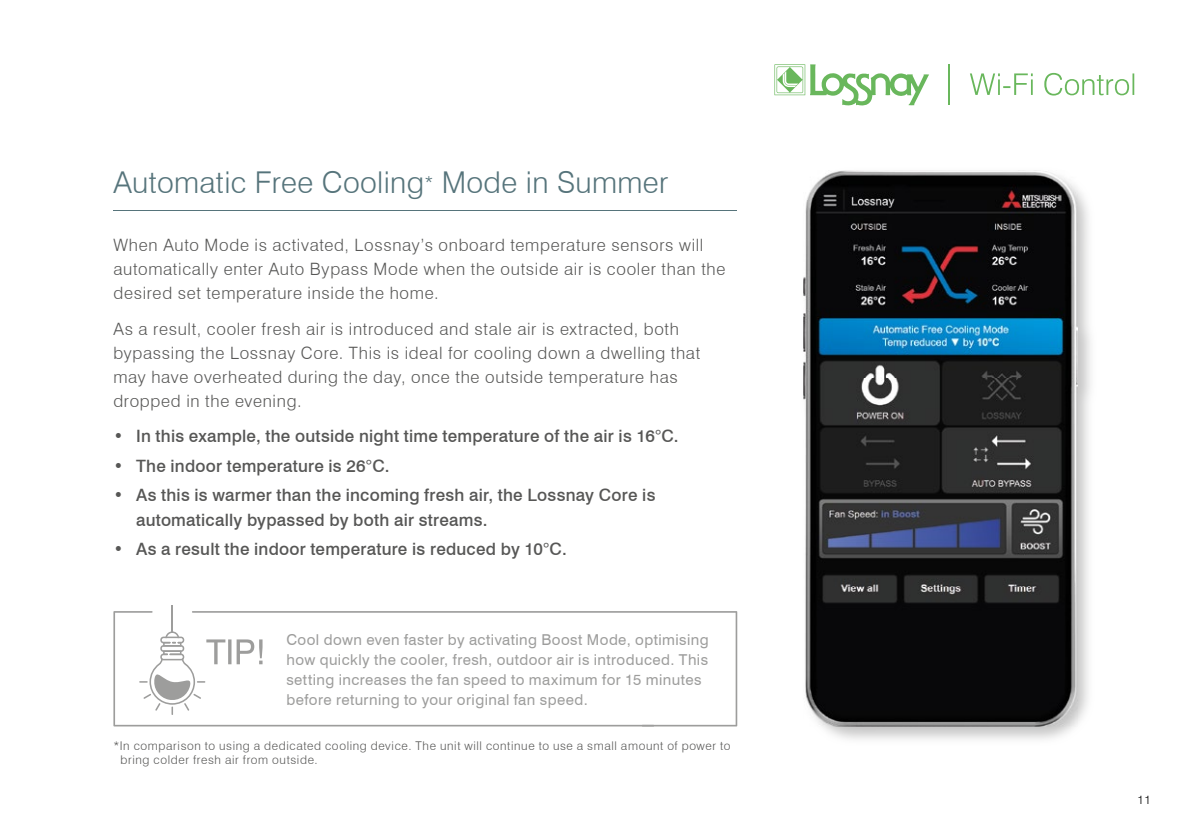
<style>
.page{position:relative;width:1191px;height:840px;background:#fff}
.page>*{position:absolute;margin:0;border:0;box-sizing:border-box;transform-origin:0 0}
.t1{font:300 30px "Swiss 721 BT";letter-spacing:.01em;color:#56747b}
.t2{font:300 17px/24px "Swiss 721 BT";letter-spacing:.04em;color:#575756}
.t3{font:500 17px/24px "Swiss 721 BT";letter-spacing:.015em;color:#575756}
.t4{font:15px/20px "Swiss 721 BT";letter-spacing:.03em;color:#9d9d9c}
.t5{font:300 12px/14.4px "Swiss 721 BT";letter-spacing:.055em;color:#575756}
.t6{font:300 12px "Swiss 721 BT";color:#000}
.s1{font-size:18px}
</style>
<div class="page">
<hr style="left:113px;top:210px;width:624px;height:1px;background:#56747b">
<img style="left:822px;top:189px;width:269px;height:551px">
<img style="left:803px;top:170px;width:274px;height:556px">
<svg style="left:113px;top:611px;width:79px;height:115px"></svg>
<svg style="left:192px;top:611px;width:545px;height:115px"></svg>
<hr style="left:171px;top:604px;width:2px;height:28px;background:#9d9d9c">
<svg style="left:139px;top:631px;width:123px;height:83px"></svg>
<svg style="left:774px;top:64px;width:155px;height:41px"></svg>
<svg style="left:970px;top:73px;width:164px;height:22px"></svg>
<hr style="left:948px;top:65px;width:2px;height:40px;background:#69b75c">
<h1 class="t1" style="left:113px;top:164px;width:556px">Automatic Free Cooling<span class="s1">*</span> Mode in Summer</h1>
<p class="t2" style="left:113px;top:233px;width:613px">When Auto Mode is activated, Lossnay’s onboard temperature sensors will automatically enter Auto Bypass Mode when the outside air is cooler than the desired set temperature inside the home.</p>
<p class="t2" style="left:113px;top:316px;width:588px">As a result, cooler fresh air is introduced and stale air is extracted, both bypassing the Lossnay Core. This is ideal for cooling down a dwelling that may have overheated during the day, once the outside temperature has dropped in the evening.</p>
<p class="t3" style="left:113px;top:423px;width:567px">• In this example, the outside night time temperature of the air is 16°C.</p>
<p class="t3" style="left:113px;top:453px;width:277px">• The indoor temperature is 26°C.</p>
<p class="t3" style="left:136px;top:483px;width:521px;text-indent:-23px">• As this is warmer than the incoming fresh air, the Lossnay Core is automatically bypassed by both air streams.</p>
<p class="t3" style="left:113px;top:536px;width:455px">• As a result the indoor temperature is reduced by 10°C.</p>
<p class="t4" style="left:286px;top:629px;width:424px">Cool down even faster by activating Boost Mode, optimising how quickly the cooler, fresh, outdoor air is introduced. This setting increases the fan speed to maximum for 15 minutes before returning to your original fan speed.</p>
<p class="t5" style="left:120px;top:737px;width:611px;text-indent:-7px">*In comparison to using a dedicated cooling device. The unit will continue to use a small amount of power to bring colder fresh air from outside.</p>
<p class="t6" style="left:1137px;top:792px;width:15px">11</p>
</div>
